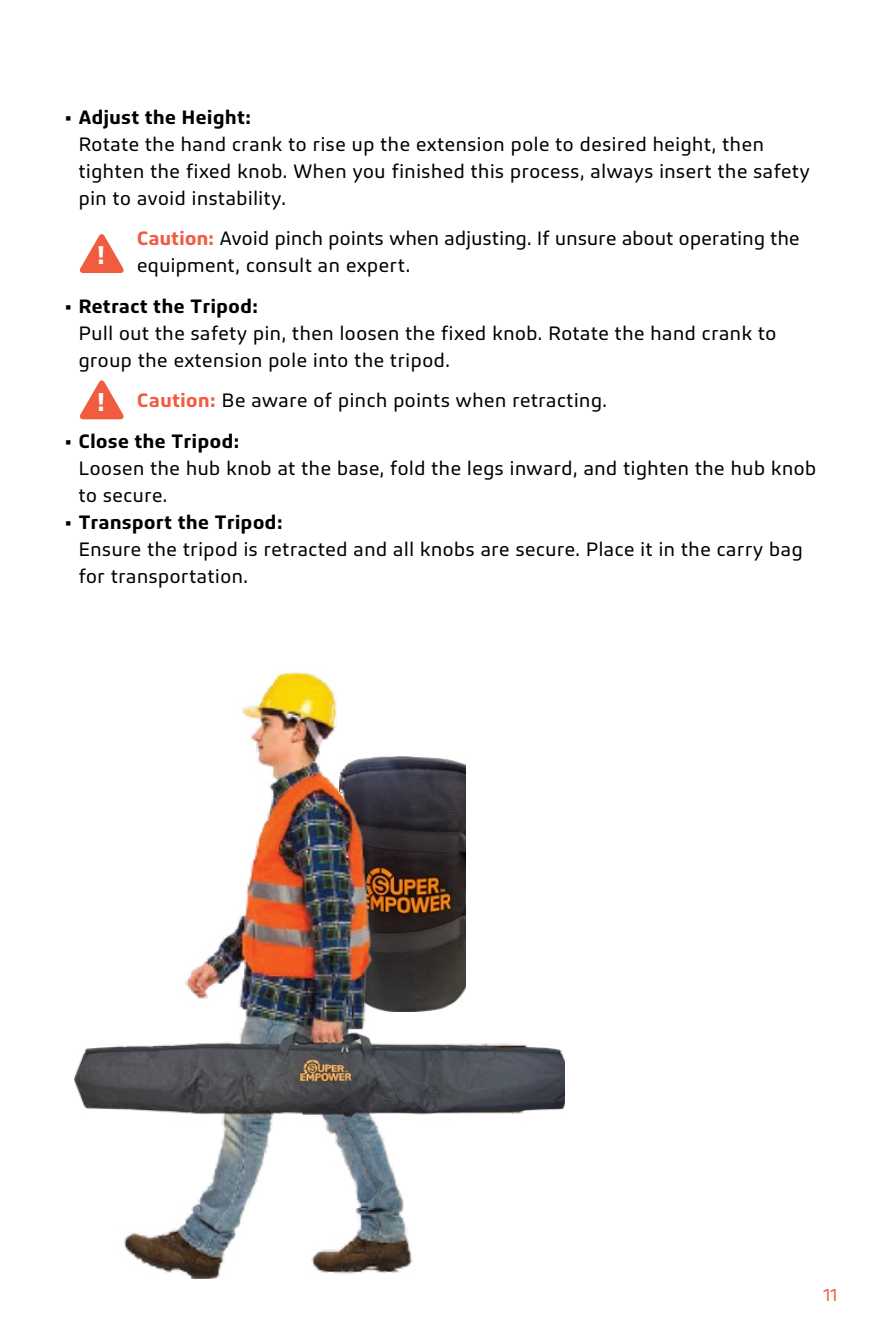
<style>
.page{position:relative;width:891px;height:1337px;background:#fff}
.page>*{position:absolute;margin:0;border:0;box-sizing:border-box;transform-origin:0 0}
.t1{font:600 26.78px "Bega";color:#fff}
.t2{font:20.25px/27px "Bega";letter-spacing:.03em;color:#000}
.t3{font:600 20.25px "Bega";letter-spacing:.03em;color:#000}
.t4{font:18px "Bega";color:#f15b40}
.s1{font-weight:600;color:#f15b40}
</style>
<div class="page">
<svg style="left:79px;top:234px;width:45px;height:39px"></svg>
<svg style="left:79px;top:380px;width:45px;height:39px"></svg>
<img style="left:75px;top:671px;width:489px;height:607px">
<p class="t3" style="left:65px;top:105px;width:187px">• Adjust the Height:</p>
<p class="t2" style="left:79px;top:130px;width:732px">Rotate the hand crank to rise up the extension pole to desired height, then tighten the fixed knob. When you finished this process, always insert the safety pin to avoid instability.</p>
<p class="t2" style="left:137px;top:225px;width:664px"><span class="s1">Caution:</span> Avoid pinch points when adjusting. If unsure about operating the equipment, consult an expert.</p>
<p class="t3" style="left:65px;top:294px;width:194px">• Retract the Tripod:</p>
<p class="t2" style="left:79px;top:319px;width:699px">Pull out the safety pin, then loosen the fixed knob. Rotate the hand crank to group the extension pole into the tripod.</p>
<p class="t2" style="left:137px;top:387px;width:471px"><span class="s1">Caution:</span> Be aware of pinch points when retracting.</p>
<p class="t3" style="left:65px;top:429px;width:176px">• Close the Tripod:</p>
<p class="t2" style="left:79px;top:454px;width:739px">Loosen the hub knob at the base, fold the legs inward, and tighten the hub knob to secure.</p>
<p class="t3" style="left:65px;top:510px;width:219px">• Transport the Tripod:</p>
<p class="t2" style="left:79px;top:535px;width:725px">Ensure the tripod is retracted and all knobs are secure. Place it in the carry bag for transportation.</p>
<h1 class="t1" style="left:97px;top:240px;width:9px">!</h1>
<h1 class="t1" style="left:97px;top:386px;width:9px">!</h1>
<p class="t4" style="left:824px;top:1284px;width:15px">11</p>
</div>
